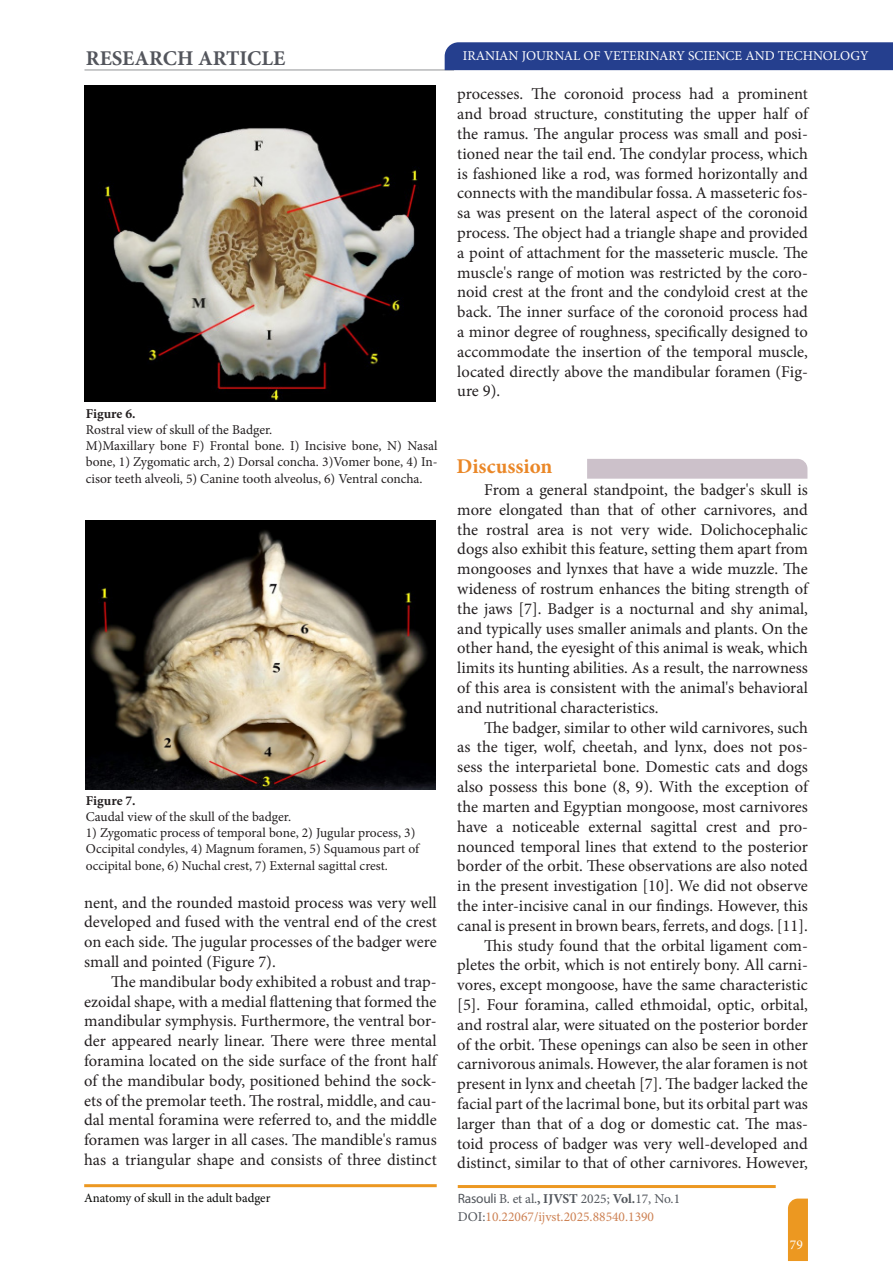
<style>
.page{position:relative;width:893px;height:1263px;background:#fff}
.page>*{position:absolute;margin:0;border:0;box-sizing:border-box;transform-origin:0 0}
.t1{font:700 21px "Minion Pro";color:#53555c}
.Text{font:700 21px "Minion Pro";color:#ea8727}
.Text-2{font:16.5px/19.8px "Minion Pro";color:#231f20;text-align:justify}
.t2{font:13.5px/16.2px "Minion Pro";color:#231f20;text-align:justify}
.t3{font:13.5px/18px "Minion Pro";color:#cd8153}
.t4{font:13.5px "Minion Pro";color:#fff}
.t5{font:700 13.5px "Minion Pro";color:#231f20}
.t6{font:12.75px "Minion Pro";letter-spacing:-.005em;color:#040503}
.s1{font-family:"Myriad Pro";color:#52565c}
.s2{color:#52565c}
.s3{font-weight:700;color:#52565c}
</style>
<div class="page">
<svg style="left:788px;top:1198px;width:20px;height:63px"></svg>
<hr style="left:84px;top:69px;width:370px;height:2px;background:#b6b8b9">
<svg style="left:443px;top:42px;width:450px;height:29px;background:#2f4893"></svg>
<hr style="left:84px;top:1184px;width:353px;height:3px;background:#ec9821">
<hr style="left:458px;top:1185px;width:318px;height:3px;background:#ec9821">
<img style="left:84px;top:86px;width:351px;height:315px">
<img style="left:86px;top:520px;width:349px;height:269px">
<div style="left:587px;top:459px;width:220px;height:20px;background:#ccc1ca"></div>
<p class="t1" style="left:86px;top:43px;width:201px">RESEARCH ARTICLE</p>
<p class="t4" style="left:463px;top:47px;width:407px">IRANIAN JOURNAL OF VETERINARY SCIENCE AND TECHNOLOGY</p>
<p class="t5" style="left:86px;top:404px;width:51px">Figure 6.</p>
<p class="t2" style="left:86px;top:422px;width:188px">Rostral view of skull of the Badger.</p>
<p class="t2" style="left:86px;top:438px;width:353px">M)Maxillary bone F) Frontal bone. I) Incisive bone, N) Nasal bone, 1) Zygomatic arch, 2) Dorsal concha. 3)Vomer bone, 4) In&shy;cisor teeth alveoli, 5) Canine tooth alveolus, 6) Ventral concha.</p>
<p class="t5" style="left:86px;top:791px;width:51px">Figure 7.</p>
<p class="t2" style="left:86px;top:809px;width:207px">Caudal view of the skull of the badger.</p>
<p class="t2" style="left:86px;top:825px;width:335px;text-align:left">1) Zygomatic process of temporal bone, 2) Jugular process, 3)<br>Occipital condyles, 4) Magnum foramen, 5) Squamous part of occipital bone, 6) Nuchal crest, 7) External sagittal crest.</p>
<p class="Text-2" style="left:84px;top:892px;width:354px">nent, and the rounded mastoid process was very well developed and fused with the ventral end of the crest on each side. The jugular processes of the badger were small and pointed (Figure 7).</p>
<p class="Text-2" style="left:84px;top:972px;width:354px;text-indent:27px">The mandibular body exhibited a robust and trap&shy;ezoidal shape, with a medial flattening that formed the mandibular symphysis. Furthermore, the ventral bor&shy;der appeared nearly linear. There were three mental foramina located on the side surface of the front half of the mandibular body, positioned behind the sock&shy;ets of the premolar teeth. The rostral, middle, and cau&shy;dal mental foramina were referred to, and the middle foramen was larger in all cases. The mandible's ramus has a triangular shape and consists of three distinct</p>
<p class="Text-2" style="left:457px;top:84px;width:352px">processes. The coronoid process had a prominent and broad structure, constituting the upper half of the ramus. The angular process was small and posi&shy;tioned near the tail end. The condylar process, which is fashioned like a rod, was formed horizontally and connects with the mandibular fossa. A masseteric fos&shy;sa was present on the lateral aspect of the coronoid process. The object had a triangle shape and provided a point of attachment for the masseteric muscle. The muscle's range of motion was restricted by the coro&shy;noid crest at the front and the condyloid crest at the back. The inner surface of the coronoid process had a minor degree of roughness, specifically designed to accommodate the insertion of the temporal muscle, located directly above the mandibular foramen (Fig&shy;ure 9).</p>
<p class="Text" style="left:456px;top:452px;width:98px">Discussion</p>
<p class="Text-2" style="left:457px;top:480px;width:352px;text-indent:27px">From a general standpoint, the badger's skull is more elongated than that of other carnivores, and the rostral area is not very wide. Dolichocephalic dogs also exhibit this feature, setting them apart from mongooses and lynxes that have a wide muzzle. The wideness of rostrum enhances the biting strength of the jaws [7]. Badger is a nocturnal and shy animal, and typically uses smaller animals and plants. On the other hand, the eyesight of this animal is weak, which limits its hunting abilities. As a result, the narrowness of this area is consistent with the animal's behavioral and nutritional characteristics.</p>
<p class="Text-2" style="left:457px;top:718px;width:352px;text-indent:27px">The badger, similar to other wild carnivores, such as the tiger, wolf, cheetah, and lynx, does not pos&shy;sess the interparietal bone. Domestic cats and dogs also possess this bone (8, 9). With the exception of the marten and Egyptian mongoose, most carnivores have a noticeable external sagittal crest and pro&shy;nounced temporal lines that extend to the posterior border of the orbit. These observations are also noted in the present investigation [10]. We did not observe the inter-incisive canal in our findings. However, this canal is present in brown bears, ferrets, and dogs. [11].</p>
<p class="Text-2" style="left:457px;top:935px;width:352px;text-indent:27px">This study found that the orbital ligament com&shy;pletes the orbit, which is not entirely bony. All carni&shy;vores, except mongoose, have the same characteristic [5]. Four foramina, called ethmoidal, optic, orbital, and rostral alar, were situated on the posterior border of the orbit. These openings can also be seen in other carnivorous animals. However, the alar foramen is not present in lynx and cheetah [7]. The badger lacked the facial part of the lacrimal bone, but its orbital part was larger than that of a dog or domestic cat. The mas&shy;toid process of badger was very well-developed and distinct, similar to that of other carnivores. However,</p>
<p class="t6" style="left:84px;top:1189px;width:188px">Anatomy of skull in the adult badger</p>
<p class="t3" style="left:458px;top:1190px;width:224px"><span class="s1">Rasouli</span> <span class="s2">B. et al.</span><span class="s3">, IJVST</span> <span class="s2">2025;</span> <span class="s3">Vol.</span><span class="s2">17, No.1<br>DOI:</span>10.22067/ijvst.2025.88540.1390</p>
<p class="t4" style="left:790px;top:1235px;width:14px">79</p>
</div>
